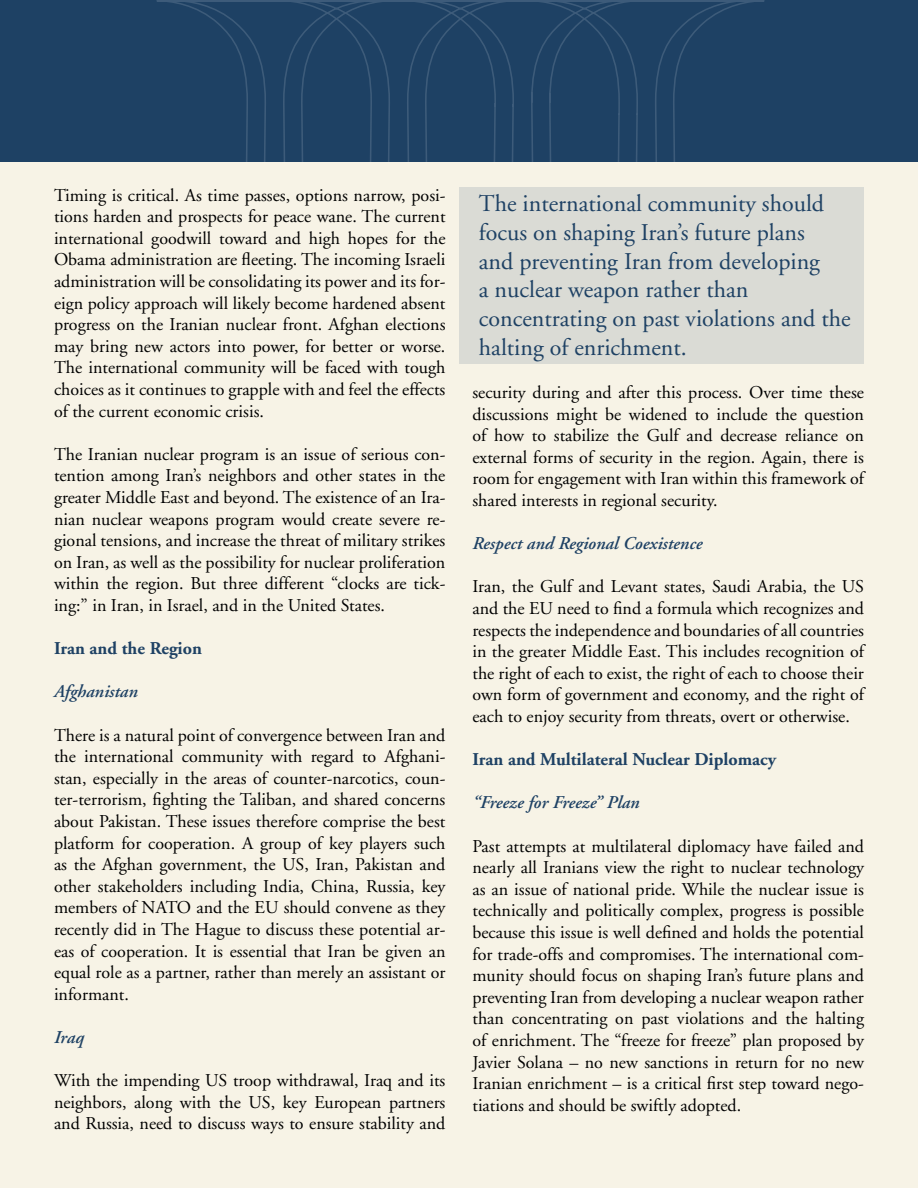
<style>
.page{position:relative;width:918px;height:1188px;background:#f7f3e6}
.page>*{position:absolute;margin:0;border:0;box-sizing:border-box;transform-origin:0 0}
.t1{font:24px/28.8px "Adobe Garamond";color:#1e4164}
.t2{font:18px/21.6px "Adobe Garamond";color:#000;text-align:justify}
.t3{font:italic 600 18px "Adobe Garamond";color:#1e4164}
.t4{font:700 18px "Adobe Garamond";color:#1e4164}
</style>
<div class="page">
<div style="left:0;top:0;width:918px;height:161px;background:#1e4164"></div>
<svg style="left:157px;top:0;width:607px;height:161px"></svg>
<div style="left:459px;top:188px;width:405px;height:176px;background:#dadbd5"></div>
<p class="t2" style="left:54px;top:185px;width:393px">Timing is critical. As time passes, options narrow, posi&shy;tions harden and prospects for peace wane. The current international goodwill toward and high hopes for the Obama administration are fleeting. The incoming Israeli administration will be consolidating its power and its for&shy;eign policy approach will likely become hardened absent progress on the Iranian nuclear front. Afghan elections may bring new actors into power, for better or worse.<br>The international community will be faced with tough choices as it continues to grapple with and feel the effects of the current economic crisis.</p>
<p class="t2" style="left:54px;top:444px;width:393px">The Iranian nuclear program is an issue of serious con&shy;tention among Iran’s neighbors and other states in the greater Middle East and beyond. The existence of an Ira&shy;nian nuclear weapons program would create severe re&shy;gional tensions, and increase the threat of military strikes on Iran, as well as the possibility for nuclear proliferation within the region. But three different “clocks are tick&shy;ing:” in Iran, in Israel, and in the United States.</p>
<p class="t4" style="left:54px;top:639px;width:149px">Iran and the Region</p>
<p class="t3" style="left:54px;top:682px;width:85px">Afghanistan</p>
<p class="t2" style="left:54px;top:725px;width:393px">There is a natural point of convergence between Iran and the international community with regard to Afghani&shy;stan, especially in the areas of counter-narcotics, coun&shy;ter-terrorism, fighting the Taliban, and shared concerns about Pakistan. These issues therefore comprise the best platform for cooperation. A group of key players such as the Afghan government, the US, Iran, Pakistan and other stakeholders including India, China, Russia, key members of NATO and the EU should convene as they recently did in The Hague to discuss these potential ar&shy;eas of cooperation. It is essential that Iran be given an equal role as a partner, rather than merely an assistant or informant.</p>
<p class="t3" style="left:54px;top:1027px;width:32px">Iraq</p>
<p class="t2" style="left:54px;top:1070px;width:393px">With the impending US troop withdrawal, Iraq and its neighbors, along with the US, key European partners and Russia, need to discuss ways to ensure stability and</p>
<h1 class="t1" style="left:479px;top:190px;width:373px">The international community should focus on shaping Iran’s future plans<br>and preventing Iran from developing<br>a nuclear weapon rather than concentrating on past violations and the halting of enrichment.</h1>
<p class="t2" style="left:472px;top:382px;width:393px">security during and after this process. Over time these discussions might be widened to include the question of how to stabilize the Gulf and decrease reliance on external forms of security in the region. Again, there is room for engagement with Iran within this framework of shared interests in regional security.</p>
<p class="t3" style="left:472px;top:534px;width:232px">Respect and Regional Coexistence</p>
<p class="t2" style="left:472px;top:576px;width:393px">Iran, the Gulf and Levant states, Saudi Arabia, the US and the EU need to find a formula which recognizes and respects the independence and boundaries of all countries in the greater Middle East. This includes recognition of the right of each to exist, the right of each to choose their own form of government and economy, and the right of each to enjoy security from threats, overt or otherwise.</p>
<p class="t4" style="left:472px;top:750px;width:305px">Iran and Multilateral Nuclear Diplomacy</p>
<p class="t3" style="left:472px;top:793px;width:169px">“Freeze for Freeze” Plan</p>
<p class="t2" style="left:472px;top:835px;width:393px">Past attempts at multilateral diplomacy have failed and nearly all Iranians view the right to nuclear technology as an issue of national pride. While the nuclear issue is technically and politically complex, progress is possible because this issue is well defined and holds the potential for trade-offs and compromises. The international com&shy;munity should focus on shaping Iran’s future plans and preventing Iran from developing a nuclear weapon rather than concentrating on past violations and the halting of enrichment. The “freeze for freeze” plan proposed by Javier Solana – no new sanctions in return for no new Iranian enrichment – is a critical first step toward nego&shy;tiations and should be swiftly adopted.</p>
</div>
